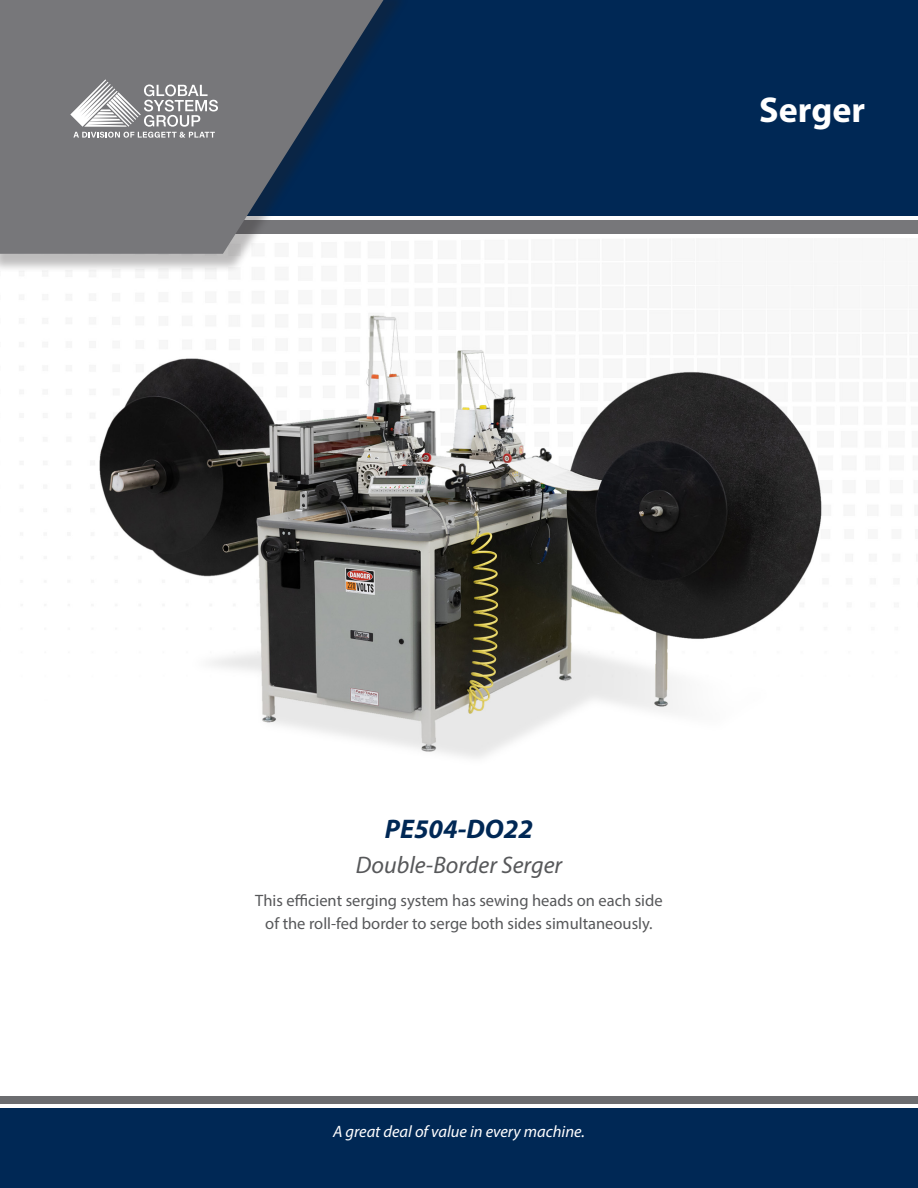
<style>
.page{position:relative;width:918px;height:1188px;background:#fff}
.page>*{position:absolute;margin:0;border:0;box-sizing:border-box;transform-origin:0 0}
.t1{font:700 36px "Myriad Pro";color:#fff}
.t2{font:italic 700 27px "Myriad Pro";color:#002855}
.t3{font:italic 24px "Myriad Pro";color:#57585a}
.t4{font:16.5px "Myriad Pro";color:#57585a}
.t5{font:italic 16.5px "Myriad Pro";color:#fff}
</style>
<div class="page">
<img style="left:43px;top:263px;width:827px;height:495px">
<div style="left:0;top:0;width:918px;height:216px;background:#002855"></div>
<div style="left:0;top:1108px;width:918px;height:80px;background:#002855"></div>
<div style="left:0;top:220px;width:918px;height:14px;background:#77777a"></div>
<div style="left:0;top:1097px;width:918px;height:7px;background:#6c6d70"></div>
<div style="left:0;top:0;width:409px;height:273px;background:#231f20;opacity:.3"></div>
<svg style="left:0;top:0;width:383px;height:254px;fill:#77777a"></svg>
<svg style="left:70px;top:79px;width:148px;height:59px;background:#9e9ea0"></svg>
<p class="t1" style="left:759px;top:86px;width:107px">Serger</p>
<p class="t2" style="left:385px;top:811px;width:150px">PE504-DO22</p>
<p class="t3" style="left:356px;top:850px;width:208px">Double-Border Serger</p>
<p class="t4" style="left:255px;top:891px;width:409px">This efficient serging system has sewing heads on each side</p>
<p class="t4" style="left:265px;top:913px;width:389px">of the roll-fed border to serge both sides simultaneously.</p>
<p class="t5" style="left:333px;top:1121px;width:253px">A great deal of value in every machine.</p>
</div>
